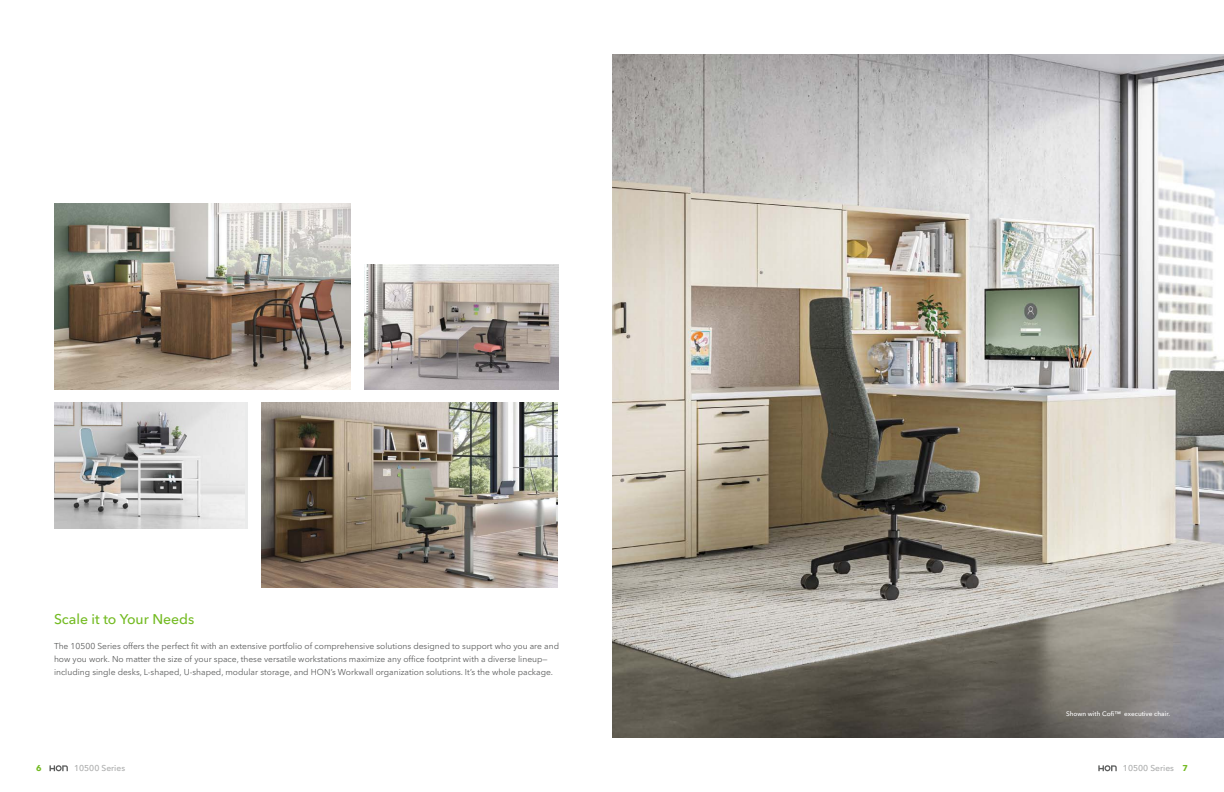
<style>
.page{position:relative;width:1224px;height:792px;background:#fff}
.page>*{position:absolute;margin:0;border:0;box-sizing:border-box;transform-origin:0 0}
.t1{font:500 14px "Avenir Next LT Pro";color:#74bb23}
.t2{font:8.5px/13px "Avenir Next LT Pro";color:#5b5c5c}
.t3{font:500 8.5px "Avenir Next LT Pro";color:#acadad}
.t4{font:700 8.5px "Avenir Next LT Pro";color:#74bb23}
.t5{font:500 6.5px "Avenir Next LT Pro";color:#fff}
.s1{font-weight:700;color:#74bb23}
</style>
<div class="page">
<img style="left:613px;top:54px;width:611px;height:684px">
<img style="left:54px;top:204px;width:297px;height:186px">
<img style="left:364px;top:265px;width:194px;height:125px">
<img style="left:261px;top:402px;width:297px;height:186px">
<div style="left:54px;top:402px;width:194px;height:127px;background:#eaebeb"></div>
<img style="left:54px;top:402px;width:190px;height:127px">
<svg style="left:49px;top:765px;width:19px;height:6px"></svg>
<svg style="left:1098px;top:765px;width:19px;height:6px"></svg>
<h1 class="t1" style="left:54px;top:611px;width:142px">Scale it to Your Needs</h1>
<p class="t2" style="left:54px;top:640px;width:507px">The 10500 Series offers the perfect fit with an extensive portfolio of comprehensive solutions designed to support who you are and how you work. No matter the size of your space, these versatile workstations maximize any office footprint with a diverse lineup— including single desks, L-shaped, U-shaped, modular storage, and HON’s Workwall organization solutions. It’s the whole package.</p>
<p class="t5" style="left:1066px;top:709px;width:106px">Shown with Cofi™ executive chair.</p>
<p class="t4" style="left:36px;top:763px;width:7px">6</p>
<p class="t3" style="left:74px;top:763px;width:53px">10500 Series</p>
<p class="t3" style="left:1123px;top:763px;width:67px">10500 Series <span class="s1">7</span></p>
</div>
